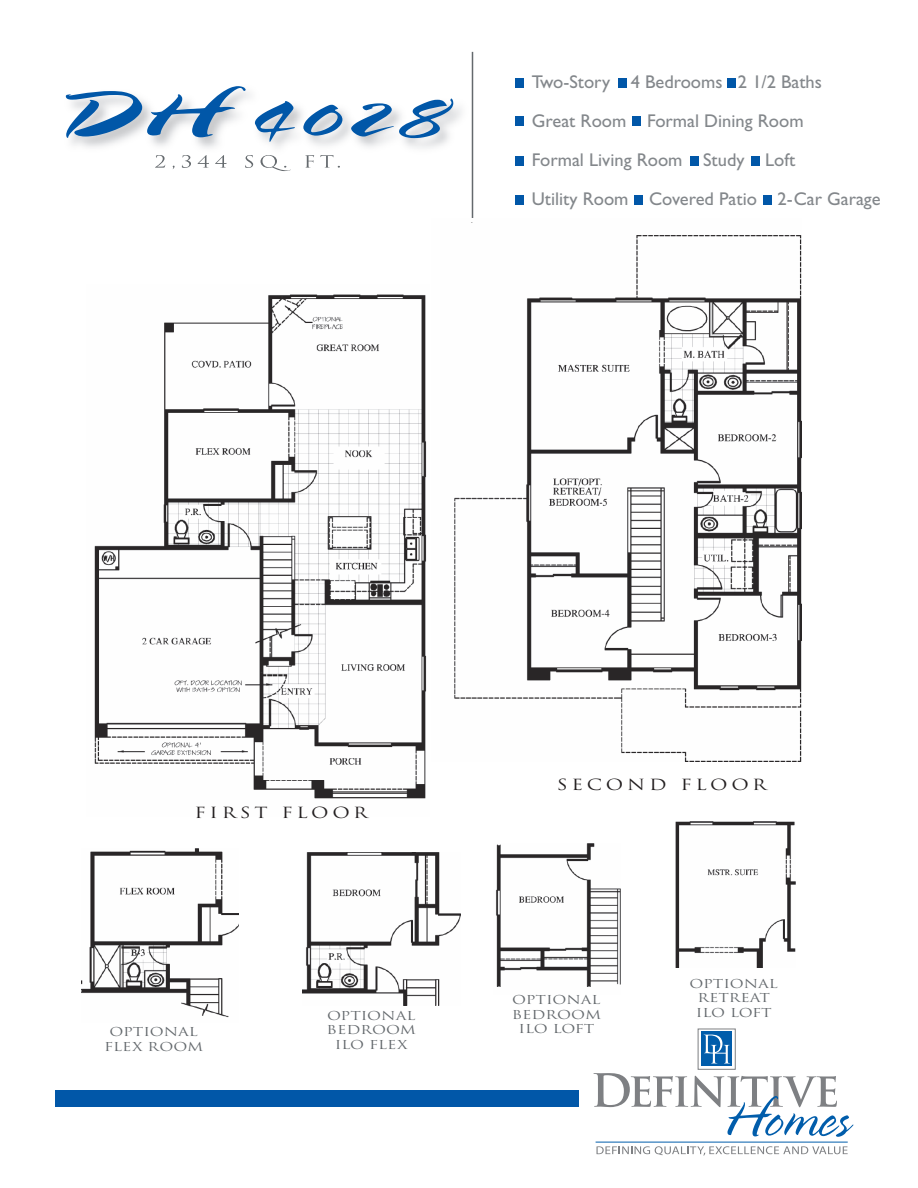
<style>
.page{position:relative;width:918px;height:1188px;background:#fff}
.page>*{position:absolute;margin:0;border:0;box-sizing:border-box;transform-origin:0 0}
.t1{font:69px "Spring LP";letter-spacing:.05em;color:#0157a8;scale:1.45 1}
.t2{font:18.45px/39px "Gill Sans";color:#83878b}
.t3{font:15px "Trajan";letter-spacing:.2em;color:#231f20;scale:1.27 1}
.t4{font:12px/14.4px "Trajan";color:#64696d;text-align:center;scale:1.27 1}
</style>
<div class="page">
<img style="left:71px;top:79px;width:570px;height:109px">
<img style="left:155px;top:155px;width:135px;height:16px">
<div style="left:55px;top:1090px;width:524px;height:16px;background:#0157a8"></div>
<hr style="left:472px;top:52px;width:1px;height:188px;background:#64696d">
<div style="left:515px;top:78px;width:9px;height:9px;background:#0157a8"></div>
<div style="left:618px;top:78px;width:9px;height:9px;background:#0157a8"></div>
<div style="left:727px;top:78px;width:9px;height:9px;background:#0157a8"></div>
<div style="left:515px;top:157px;width:9px;height:9px;background:#0157a8"></div>
<div style="left:515px;top:195px;width:9px;height:9px;background:#0157a8"></div>
<div style="left:634px;top:195px;width:9px;height:9px;background:#0157a8"></div>
<div style="left:764px;top:195px;width:8px;height:9px;background:#0157a8"></div>
<div style="left:515px;top:116px;width:9px;height:9px;background:#0157a8"></div>
<div style="left:632px;top:116px;width:9px;height:9px;background:#0157a8"></div>
<div style="left:690px;top:157px;width:9px;height:9px;background:#0157a8"></div>
<div style="left:751px;top:157px;width:9px;height:9px;background:#0157a8"></div>
<img style="left:454px;top:218px;width:348px;height:544px">
<img style="left:94px;top:294px;width:333px;height:505px">
<img style="left:496px;top:844px;width:125px;height:143px">
<img style="left:82px;top:848px;width:157px;height:170px">
<img style="left:303px;top:853px;width:157px;height:152px">
<img style="left:675px;top:821px;width:120px;height:147px">
<svg style="left:593px;top:1073px;width:260px;height:64px"></svg>
<svg style="left:597px;top:1146px;width:251px;height:10px"></svg>
<hr style="left:596px;top:1142px;width:252px;height:1px;background:#015dab">
<div style="left:701px;top:1032px;width:31px;height:34px;background:#015dab"></div>
<svg style="left:704px;top:1034px;width:26px;height:30px"></svg>
<div style="left:698px;top:1029px;width:38px;height:41px;border:1px solid #7e8083"></div>
<h1 class="t1" style="left:51px;top:74px;width:274px">DH 4028</h1>
<p class="t2" style="left:532px;top:64px;width:350px">Two-Story 4 Bedrooms 2 1/2 Baths<br>Great Room Formal Dining Room<br>Formal Living Room Study Loft<br>Utility Room Covered Patio 2-Car Garage</p>
<p class="t3" style="left:194px;top:804px;width:138px">FIRST FLOOR</p>
<p class="t3" style="left:557px;top:776px;width:167px">SECOND FLOOR</p>
<p class="t4" style="left:690px;top:976px;width:71px">OPTIONAL<br>RETREAT</p>
<p class="t4" style="left:512px;top:993px;width:72px;text-align:left">OPTIONAL<br>BEDROOM</p>
<p class="t4" style="left:327px;top:1009px;width:71px">OPTIONAL</p>
<p class="t4" style="left:696px;top:1005px;width:61px">ILO LOFT</p>
<p class="t4" style="left:327px;top:1023px;width:72px">BEDROOM<br>ILO FLEX</p>
<p class="t4" style="left:110px;top:1025px;width:71px">OPTIONAL</p>
<p class="t4" style="left:518px;top:1022px;width:61px">ILO LOFT</p>
<p class="t4" style="left:104px;top:1039px;width:80px">FLEX ROOM</p>
</div>
